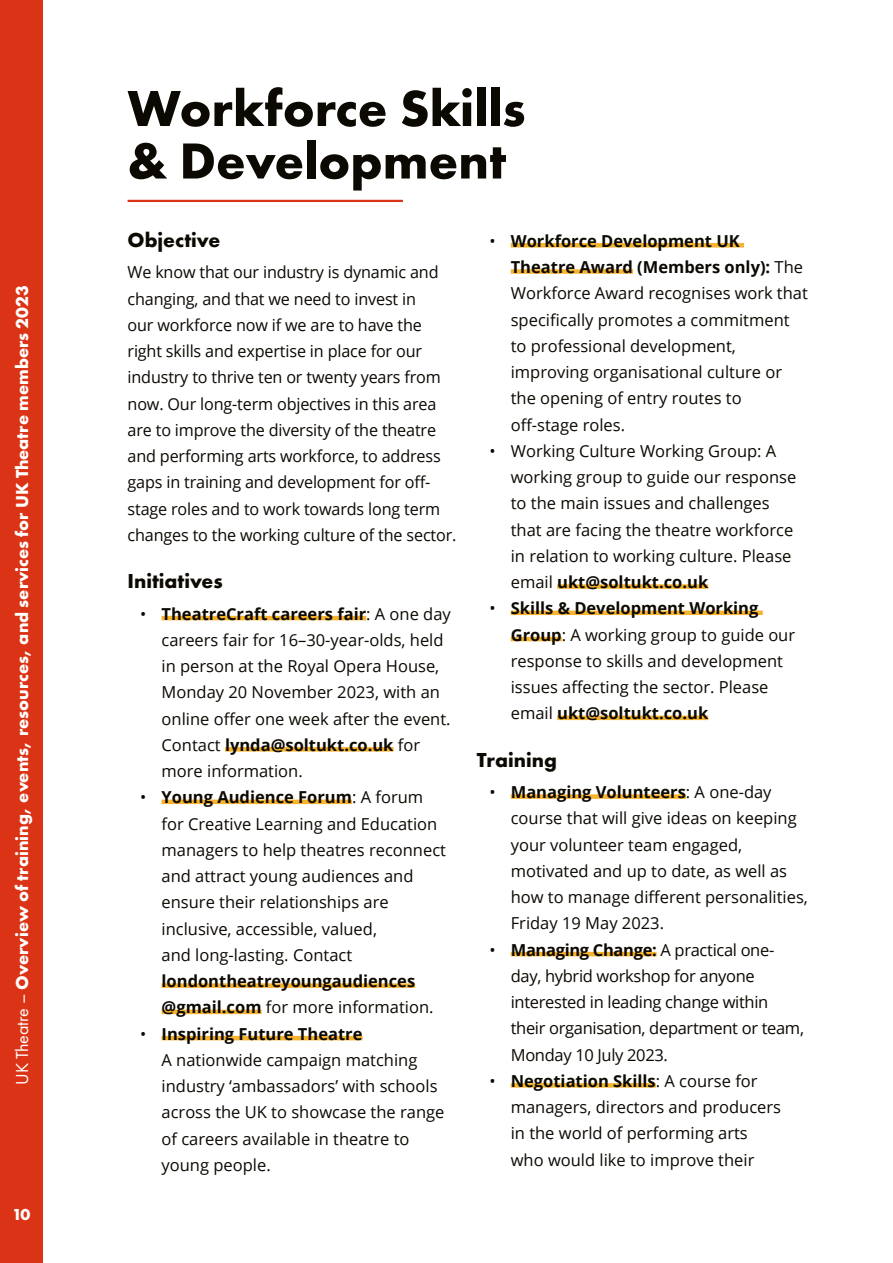
<style>
.page{position:relative;width:893px;height:1263px;background:#fff}
.page>*{position:absolute;margin:0;border:0;box-sizing:border-box;transform-origin:0 0}
.t1{font:700 52.5px/52.5px "Futura PT";color:#0c0802}
.t2{font:700 21px "Futura PT";color:#0c0802}
.t3{font:700 18px "Futura PT";color:#fff}
.t4{font:16.5px/26.2px "Open Sans";color:#0c0802}
.t5{font:16.5px/26.2px "Open Sans";letter-spacing:-.02em;color:#0c0802}
.t6{font:700 16.5px/26.2px "Open Sans";color:#0c0802}
.t7{font:700 16.5px "Futura PT";color:#fff}
.s1{font-weight:400}
.s2{font-weight:700}
</style>
<div class="page">
<div style="left:0;top:0;width:43px;height:1263px;background:#db3315"></div>
<hr style="left:128px;top:200px;width:275px;height:2px;background:#db3315">
<hr style="left:162px;top:616px;width:204px;height:4px;background:#f5b330">
<div style="left:225px;top:747px;width:169px;height:5px;background:#f5b330"></div>
<hr style="left:162px;top:800px;width:190px;height:4px;background:#f5b330">
<div style="left:162px;top:983px;width:253px;height:5px;background:#f5b330"></div>
<hr style="left:162px;top:1010px;width:100px;height:4px;background:#f5b330">
<hr style="left:162px;top:1036px;width:200px;height:4px;background:#f5b330">
<div style="left:511px;top:243px;width:233px;height:5px;background:#f5b330"></div>
<div style="left:511px;top:269px;width:122px;height:5px;background:#f5b330"></div>
<div style="left:557px;top:584px;width:151px;height:5px;background:#f5b330"></div>
<hr style="left:511px;top:611px;width:252px;height:4px;background:#f5b330">
<hr style="left:511px;top:637px;width:51px;height:4px;background:#f5b330">
<hr style="left:557px;top:716px;width:151px;height:4px;background:#f5b330">
<div style="left:511px;top:794px;width:175px;height:5px;background:#f5b330"></div>
<hr style="left:511px;top:952px;width:146px;height:4px;background:#f5b330">
<div style="left:511px;top:1083px;width:145px;height:5px;background:#f5b330"></div>
<p class="t3" style="left:11px;top:1085px;width:801px;rotate:-90deg"><span class="s1">UK Theatre –</span> Overview of training, events, resources, and services for UK Theatre members 2023</p>
<p class="t7" style="left:12px;top:1204px;width:20px">10</p>
<h1 class="t1" style="left:128px;top:81px;width:399px">Workforce Skills &amp; Development</h1>
<p class="t2" style="left:128px;top:226px;width:94px">Objective</p>
<p class="t4" style="left:128px;top:259px;width:330px">We know that our industry is dynamic and changing, and that we need to invest in<br>our workforce now if we are to have the right skills and expertise in place for our industry to thrive ten or twenty years from now. Our long-term objectives in this area are to improve the diversity of the theatre and performing arts workforce, to address gaps in training and development for off&shy;stage roles and to work towards long term changes to the working culture of the sector.</p>
<p class="t2" style="left:128px;top:567px;width:97px">Initiatives</p>
<p class="t4" style="left:162px;top:600px;width:291px;text-indent:-21px">• <span class="s2">TheatreCraft careers fair</span>: A one day careers fair for 16–30-year-olds, held in person at the Royal Opera House, Monday 20 November 2023, with an online offer one week after the event.<br>Contact <span class="s2">lynda@soltukt.co.uk</span> for more information.</p>
<p class="t4" style="left:162px;top:784px;width:286px;text-indent:-21px">• <span class="s2">Young Audience Forum</span>: A forum for Creative Learning and Education managers to help theatres reconnect and attract young audiences and ensure their relationships are inclusive, accessible, valued,<br>and long-lasting. Contact</p>
<p class="t6" style="left:162px;top:967px;width:274px">londontheatreyoungaudiences @gmail.com <span class="s1">for more information.</span></p>
<p class="t4" style="left:162px;top:1020px;width:284px;text-indent:-21px">• <span class="s2">Inspiring Future Theatre<br></span>A nationwide campaign matching industry ‘ambassadors’ with schools across the UK to showcase the range of careers available in theatre to young people.</p>
<p class="t4" style="left:511px;top:227px;width:299px;text-indent:-21px">• <span class="s2">Workforce Development UK<br>Theatre Award (Members only):</span> The<br>Workforce Award recognises work that specifically promotes a commitment to professional development, improving organisational culture or the opening of entry routes to off-stage roles.</p>
<p class="t4" style="left:511px;top:437px;width:287px;text-indent:-21px">• Working Culture Working Group: A working group to guide our response to the main issues and challenges that are facing the theatre workforce in relation to working culture. Please email <span class="s2">ukt@soltukt.co.uk</span></p>
<p class="t4" style="left:511px;top:595px;width:286px;text-indent:-21px">• <span class="s2">Skills &amp; Development Working<br>Group</span>: A working group to guide our response to skills and development issues affecting the sector. Please email <span class="s2">ukt@soltukt.co.uk</span></p>
<p class="t2" style="left:477px;top:746px;width:82px">Training</p>
<p class="t4" style="left:511px;top:778px;width:299px;text-indent:-21px">• <span class="s2">Managing Volunteers</span>: A one-day course that will give ideas on keeping your volunteer team engaged, motivated and up to date, as well as how to manage different personalities,<br>Friday 19 May 2023.</p>
<p class="t5" style="left:511px;top:936px;width:295px;text-indent:-21px">• <span class="s2">Managing Change:</span> A practical one&shy;day, hybrid workshop for anyone interested in leading change within their organisation, department or team, Monday 10 July 2023.</p>
<p class="t4" style="left:511px;top:1067px;width:272px;text-indent:-21px">• <span class="s2">Negotiation Skills</span>: A course for managers, directors and producers in the world of performing arts who would like to improve their</p>
</div>
